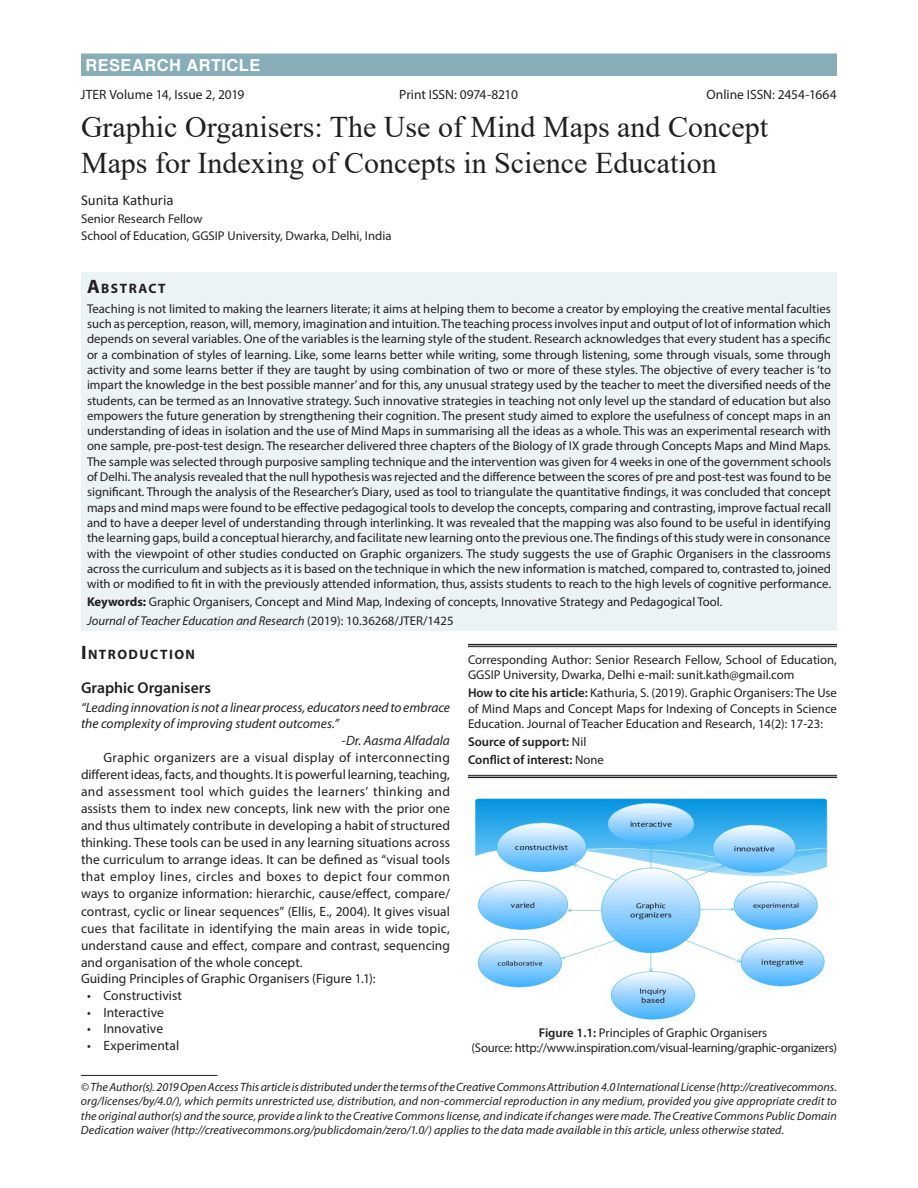
<style>
.page{position:relative;width:918px;height:1188px;background:#fff}
.page>*{position:absolute;margin:0;border:0;box-sizing:border-box;transform-origin:0 0}
.article_head{font:30px/36px "Times New Roman";color:#231f20}
.Subject{font:700 16.5px "Helvetica";letter-spacing:.025em;color:#fff}
.B{font:600 15.75px "Myriad Pro";color:#231f20}
.author{font:15px "Calibri";color:#231f20}
.A{font:700 13.65px "Myriad Pro";letter-spacing:.105em;color:#231f20}
.text{font:13.5px/17.1px "Myriad Pro";letter-spacing:.005em;color:#231f20;text-align:justify}
.Body_flush{font:italic 13.5px/16.2px "Myriad Pro";color:#231f20}
.Body_flush_copy{font:13.5px "Myriad Pro";color:#231f20}
.Body_flush-2{font:13.5px "Myriad Pro";letter-spacing:.005em;color:#231f20}
.text-2{font:italic 13.5px "Myriad Pro";color:#231f20}
.Abstract{font:12.75px/15.3px "Myriad Pro";color:#231f20;text-align:justify}
.affiliation{font:12.75px/15.3px "Myriad Pro";color:#231f20}
.fig{font:12.75px "Myriad Pro";letter-spacing:-.02em;color:#231f20}
.Abstract-2{font:italic 12.75px "Myriad Pro";color:#231f20}
.affiliation-2{font:600 12.75px "Myriad Pro";color:#231f20}
.fig-2{font:12.75px "Myriad Pro";color:#231f20}
.Bottom_1st_page{font:italic 12px/14.4px "Myriad Pro";letter-spacing:.005em;color:#231f20;text-align:justify}
.s1{font-size:19.5px}
.s2{font-weight:700}
.s3{font-style:normal}
.s4{font-weight:600}
.s5{font-weight:400}
</style>
<div class="page">
<div style="left:81px;top:272px;width:756px;height:359px;background:#ecf3f4"></div>
<div style="left:81px;top:54px;width:756px;height:22px;background:#87adb9"></div>
<hr style="left:468px;top:644px;width:369px;height:1px;background:#231f20">
<hr style="left:468px;top:646px;width:369px;height:1px;background:#231f20">
<hr style="left:468px;top:775px;width:369px;height:1px;background:#231f20">
<hr style="left:468px;top:777px;width:369px;height:1px;background:#231f20">
<img style="left:475px;top:798px;width:353px;height:222px">
<hr style="left:81px;top:1075px;width:136px;height:1px;background:#231f20">
<p class="Subject" style="left:86px;top:55px;width:176px">RESEARCH ARTICLE</p>
<p class="Body_flush_copy" style="left:81px;top:86px;width:165px">JTER Volume 14, Issue 2, 2019</p>
<p class="Body_flush_copy" style="left:399px;top:86px;width:120px">Print ISSN: 0974-8210</p>
<p class="Body_flush_copy" style="left:706px;top:86px;width:132px">Online ISSN: 2454-1664</p>
<p class="article_head" style="left:81px;top:108px;width:689px">Graphic Organisers: The Use of Mind Maps and Concept<br>Maps for Indexing of Concepts in Science Education</p>
<p class="author" style="left:81px;top:189px;width:94px">Sunita Kathuria</p>
<p class="affiliation" style="left:81px;top:211px;width:123px">Senior Research Fellow</p>
<p class="affiliation" style="left:81px;top:228px;width:312px">School of Education, GGSIP University, Dwarka, Delhi, India</p>
<p class="A" style="left:87px;top:279px;width:80px"><span class="s1">A</span>BSTRACT</p>
<p class="Abstract" style="left:87px;top:301px;width:746px">Teaching is not limited to making the learners literate; it aims at helping them to become a creator by employing the creative mental faculties such as perception, reason, will, memory, imagination and intuition. The teaching process involves input and output of lot of information which depends on several variables. One of the variables is the learning style of the student. Research acknowledges that every student has a specific or a combination of styles of learning. Like, some learns better while writing, some through listening, some through visuals, some through activity and some learns better if they are taught by using combination of two or more of these styles. The objective of every teacher is ‘to impart the knowledge in the best possible manner’ and for this, any unusual strategy used by the teacher to meet the diversified needs of the students, can be termed as an Innovative strategy. Such innovative strategies in teaching not only level up the standard of education but also empowers the future generation by strengthening their cognition. The present study aimed to explore the usefulness of concept maps in an understanding of ideas in isolation and the use of Mind Maps in summarising all the ideas as a whole. This was an experimental research with one sample, pre-post-test design. The researcher delivered three chapters of the Biology of IX grade through Concepts Maps and Mind Maps.<br>The sample was selected through purposive sampling technique and the intervention was given for 4 weeks in one of the government schools of Delhi. The analysis revealed that the null hypothesis was rejected and the difference between the scores of pre and post-test was found to be significant. Through the analysis of the Researcher’s Diary, used as tool to triangulate the quantitative findings, it was concluded that concept maps and mind maps were found to be effective pedagogical tools to develop the concepts, comparing and contrasting, improve factual recall and to have a deeper level of understanding through interlinking. It was revealed that the mapping was also found to be useful in identifying the learning gaps, build a conceptual hierarchy, and facilitate new learning onto the previous one. The findings of this study were in consonance with the viewpoint of other studies conducted on Graphic organizers. The study suggests the use of Graphic Organisers in the classrooms across the curriculum and subjects as it is based on the technique in which the new information is matched, compared to, contrasted to, joined with or modified to fit in with the previously attended information, thus, assists students to reach to the high levels of cognitive performance.</p>
<p class="Abstract" style="left:87px;top:594px;width:637px"><span class="s2">Keywords:</span> Graphic Organisers, Concept and Mind Map, Indexing of concepts, Innovative Strategy and Pedagogical Tool.</p>
<p class="Abstract-2" style="left:87px;top:613px;width:368px">Journal of Teacher Education and Research <span class="s3">(2019): 10.36268/JTER/1425</span></p>
<p class="A" style="left:81px;top:646px;width:116px"><span class="s1">I</span>NTRODUCTION</p>
<p class="B" style="left:81px;top:678px;width:132px">Graphic Organisers</p>
<p class="Body_flush" style="left:81px;top:699px;width:371px">“Leading innovation is not a linear process, educators need to embrace the complexity of improving student outcomes.”</p>
<p class="text-2" style="left:342px;top:732px;width:110px">-Dr. Aasma Alfadala</p>
<p class="text" style="left:81px;top:748px;width:371px;text-indent:22px">Graphic organizers are a visual display of interconnecting different ideas, facts, and thoughts. It is powerful learning, teaching, and assessment tool which guides the learners’ thinking and assists them to index new concepts, link new with the prior one and thus ultimately contribute in developing a habit of structured thinking. These tools can be used in any learning situations across the curriculum to arrange ideas. It can be defined as “visual tools that employ lines, circles and boxes to depict four common ways to organize information: hierarchic, cause/effect, compare/ contrast, cyclic or linear sequences” (Ellis, E., 2004). It gives visual cues that facilitate in identifying the main areas in wide topic, understand cause and effect, compare and contrast, sequencing and organisation of the whole concept.</p>
<p class="Body_flush-2" style="left:81px;top:970px;width:296px">Guiding Principles of Graphic Organisers (Figure 1.1):</p>
<p class="text" style="left:87px;top:987px;width:97px">• Constructivist</p>
<p class="text" style="left:87px;top:1003px;width:78px">• Interactive</p>
<p class="text" style="left:87px;top:1020px;width:78px">• Innovative</p>
<p class="text" style="left:87px;top:1037px;width:94px">• Experimental</p>
<p class="affiliation" style="left:468px;top:652px;width:370px">Corresponding Author: Senior Research Fellow, School of Education,<br>GGSIP University, Dwarka, Delhi e-mail: sunit.kath@gmail.com</p>
<p class="affiliation" style="left:468px;top:685px;width:371px;text-align:justify"><span class="s4">How to cite his article:</span> Kathuria, S. (2019). Graphic Organisers: The Use of Mind Maps and Concept Maps for Indexing of Concepts in Science Education. Journal of Teacher Education and Research, 14(2): 17-23:</p>
<p class="affiliation-2" style="left:468px;top:734px;width:120px">Source of support: <span class="s5">Nil</span></p>
<p class="affiliation-2" style="left:468px;top:752px;width:137px">Conflict of interest: <span class="s5">None</span></p>
<p class="fig-2" style="left:539px;top:1025px;width:230px"><span class="s4">Figure 1.1:</span> Principles of Graphic Organisers</p>
<p class="fig" style="left:472px;top:1040px;width:367px">(Source: http://www.inspiration.com/visual-learning/graphic-organizers)</p>
<p class="Bottom_1st_page" style="left:81px;top:1079px;width:758px">© The Author(s). 2019 Open Access This article is distributed under the terms of the Creative Commons Attribution 4.0 International License (http://creativecommons. org/licenses/by/4.0/), which permits unrestricted use, distribution, and non-commercial reproduction in any medium, provided you give appropriate credit to the original author(s) and the source, provide a link to the Creative Commons license, and indicate if changes were made. The Creative Commons Public Domain Dedication waiver (http://creativecommons.org/publicdomain/zero/1.0/) applies to the data made available in this article, unless otherwise stated.</p>
</div>
